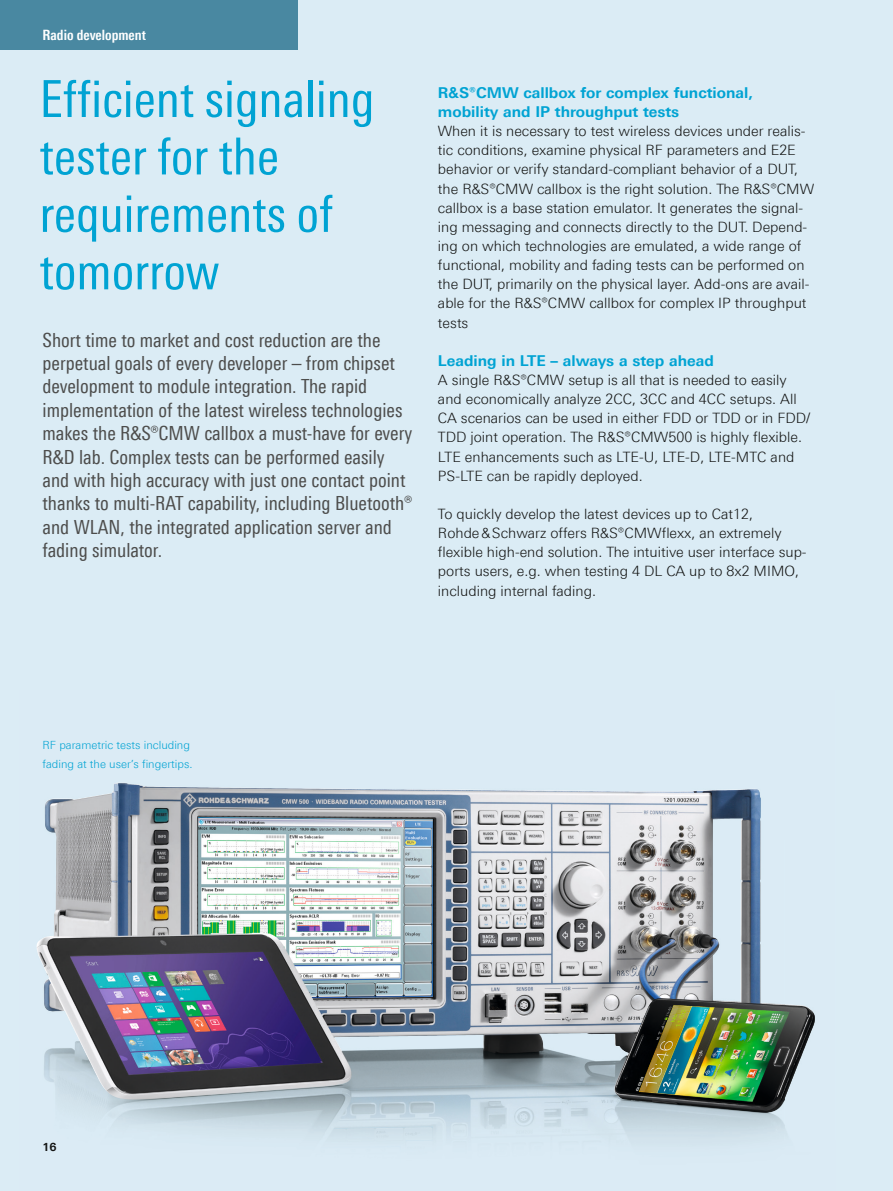
<style>
.page{position:relative;width:893px;height:1191px;background:#dbecf5}
.page>*{position:absolute;margin:0;border:0;box-sizing:border-box;transform-origin:0 0}
.t1{font:51px/57.4px "Linotype Univers 420 Cn";color:#00a3d3}
.t2{font:19.5px/23.4px "Linotype Univers 420 Cn";color:#4d4d4c}
.t3{font:700 15px/19.2px "Linotype Univers 630";color:#00a3d3}
.t4{font:300 14.25px/19.2px "Linotype Univers 330";color:#131413}
.t5{font:700 14.25px "Linotype Univers 620 Cn";color:#fff}
.t6{font:300 11.25px/19.2px "Linotype Univers 330";color:#00a3d3}
.t7{font:700 11.25px "Linotype Univers 630";color:#131413}
</style>
<div class="page">
<img style="left:109px;top:1113px;width:676px;height:28px">
<div style="left:0;top:0;width:298px;height:50px;background:#4988a1"></div>
<img style="left:36px;top:783px;width:779px;height:330px">
<p class="t5" style="left:43px;top:27px;width:105px">Radio development</p>
<h1 class="t1" style="left:40px;top:70px;width:336px">Efficient signaling tester for the requirements of tomorrow</h1>
<p class="t2" style="left:43px;top:328px;width:371px">Short time to market and cost reduction are the perpetual goals of every developer – from chipset development to module integration. The rapid implementation of the latest wireless technologies makes the R&amp;S®CMW callbox a must-have for every R&amp;D lab. Complex tests can be performed easily and with high accuracy with just one contact point thanks to multi-RAT capability, including Bluetooth® and WLAN, the integrated application server and fading simulator.</p>
<p class="t3" style="left:438px;top:83px;width:317px">R&amp;S®CMW callbox for complex functional, mobility and IP throughput tests</p>
<p class="t4" style="left:438px;top:121px;width:378px">When it is necessary to test wireless devices under realis&shy;tic conditions, examine physical RF parameters and E2E behavior or verify standard-compliant behavior of a DUT, the R&amp;S®CMW callbox is the right solution. The R&amp;S®CMW callbox is a base station emulator. It generates the signal&shy;ing messaging and connects directly to the DUT. Depend&shy;ing on which technologies are emulated, a wide range of functional, mobility and fading tests can be performed on the DUT, primarily on the physical layer. Add-ons are avail&shy;able for the R&amp;S®CMW callbox for complex IP throughput tests</p>
<p class="t3" style="left:438px;top:351px;width:277px">Leading in LTE – always a step ahead</p>
<p class="t4" style="left:438px;top:370px;width:374px">A single R&amp;S®CMW setup is all that is needed to easily and economically analyze 2CC, 3CC and 4CC setups. All CA scenarios can be used in either FDD or TDD or in FDD/ TDD joint operation. The R&amp;S®CMW500 is highly flexible.<br>LTE enhancements such as LTE-U, LTE-D, LTE-MTC and PS-LTE can be rapidly deployed.</p>
<p class="t4" style="left:438px;top:504px;width:370px">To quickly develop the latest devices up to Cat12,<br>Rohde &amp; Schwarz offers R&amp;S®CMWflexx, an extremely flexible high-end solution. The intuitive user interface sup&shy;ports users, e.g. when testing 4 DL CA up to 8x2 MIMO, including internal fading.</p>
<p class="t6" style="left:43px;top:735px;width:152px">RF parametric tests including fading at the user’s fingertips.</p>
<p class="t7" style="left:43px;top:1139px;width:16px">16</p>
</div>
